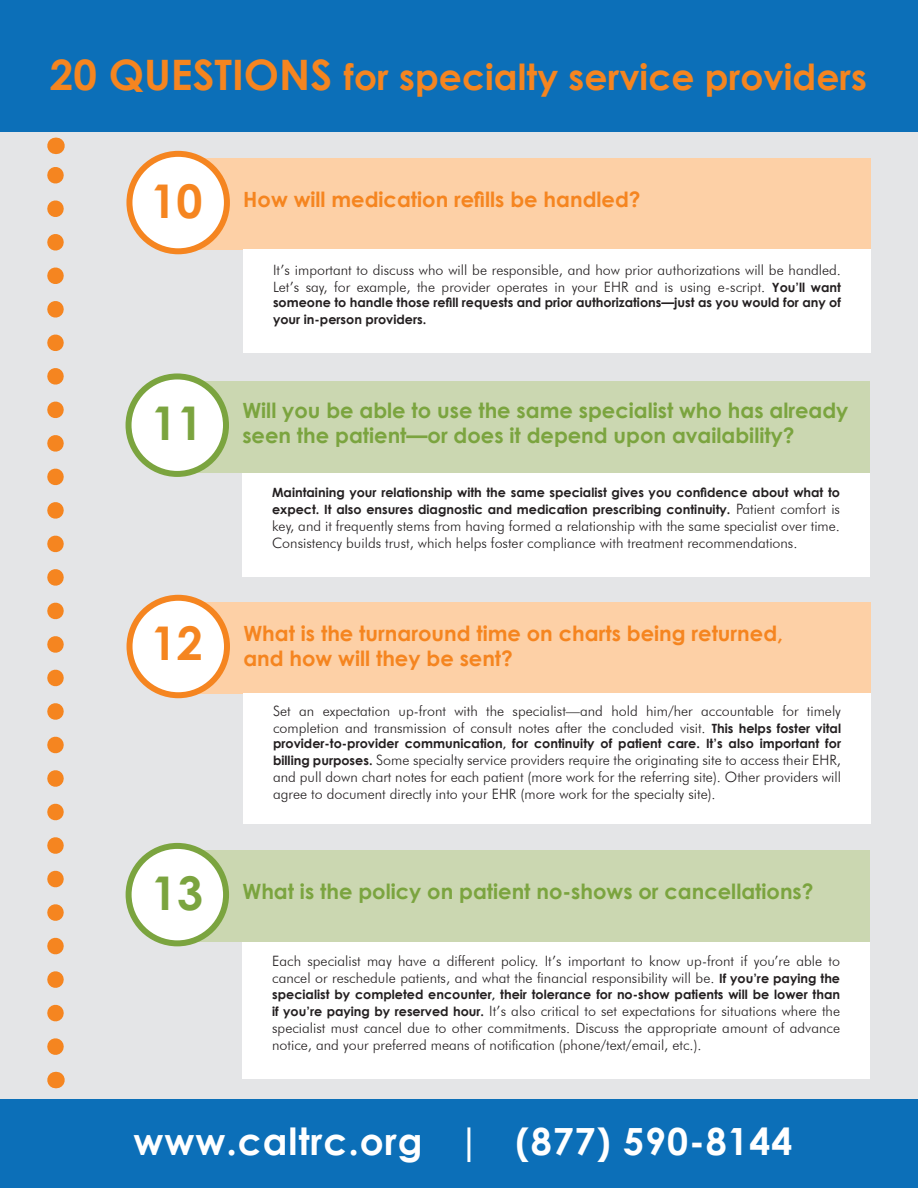
<style>
.page{position:relative;width:918px;height:1188px;background:#fff}
.page>*{position:absolute;margin:0;border:0;box-sizing:border-box;transform-origin:0 0}
.IntroHeader_CentGoth{font:700 46.5px "Century Gothic";color:#f58520}
.IntroHeader_CentGoth-2{font:700 46.5px "Century Gothic";color:#7ba43f}
.t1{font:700 37.5px "Century Gothic";letter-spacing:.025em;color:#fff}
.t2{font:700 36px "Century Gothic";letter-spacing:.005em;color:#f58520}
.Colored_Stages_Heade{font:700 21px/25.2px "Century Gothic";color:#7ba43f}
.Colored_Stages_Heade-2{font:700 21px "Century Gothic";color:#f58520}
.WhiteSegment_CopySma{font:300 14.25px/17.1px "Futura BT";color:#231f20}
.WhiteSegment_CopySma-2{font:700 12.75px/17.1px "Century Gothic";color:#231f20}
.s1{font-size:42px}
.s2{font-family:"Century Gothic";font-weight:700;font-size:12.75px}
.s3{font-family:"Futura BT";font-weight:300;font-size:14.25px}
</style>
<div class="page">
<div style="left:1px;top:1px;width:917px;height:1186px;background:#e4e5e7"></div>
<div style="left:0;top:1100px;width:918px;height:88px;background:#0c6fb8"></div>
<div style="left:0;top:0;width:918px;height:132px;background:#0c6fb8"></div>
<div style="left:194px;top:158px;width:676px;height:92px;background:#fdd0a6"></div>
<div style="left:129px;top:154px;width:98px;height:97px;background:#fff;border-radius:50%"></div>
<div style="left:126px;top:151px;width:104px;height:103px;border:6px solid #f58520;border-radius:50%"></div>
<div style="left:243px;top:250px;width:628px;height:103px;background:#fff"></div>
<div style="left:193px;top:381px;width:676px;height:91px;background:#cbd7b1"></div>
<div style="left:129px;top:376px;width:97px;height:98px;background:#fff;border-radius:50%"></div>
<div style="left:126px;top:373px;width:103px;height:104px;border:6px solid #7ba43f;border-radius:50%"></div>
<div style="left:242px;top:473px;width:628px;height:104px;background:#fff"></div>
<div style="left:194px;top:602px;width:676px;height:92px;background:#fdd0a6"></div>
<div style="left:130px;top:598px;width:97px;height:97px;background:#fff;border-radius:50%"></div>
<div style="left:127px;top:595px;width:103px;height:103px;border:6px solid #f58520;border-radius:50%"></div>
<div style="left:243px;top:694px;width:628px;height:130px;background:#fff"></div>
<div style="left:193px;top:850px;width:676px;height:92px;background:#cbd7b1"></div>
<div style="left:129px;top:846px;width:97px;height:97px;background:#fff;border-radius:50%"></div>
<div style="left:126px;top:843px;width:103px;height:103px;border:6px solid #7ba43f;border-radius:50%"></div>
<div style="left:242px;top:943px;width:628px;height:136px;background:#fff"></div>
<svg style="left:47px;top:167px;width:17px;height:880px"></svg>
<svg style="left:56px;top:1072px;width:1px;height:16px"></svg>
<svg style="left:56px;top:138px;width:1px;height:16px"></svg>
<p class="t2" style="left:50px;top:49px;width:819px"><span class="s1">20 QUESTIONS</span> for specialty service providers</p>
<p class="IntroHeader_CentGoth" style="left:151px;top:165px;width:54px">10</p>
<p class="Colored_Stages_Heade-2" style="left:243px;top:183px;width:399px">How will medication refills be handled?</p>
<p class="WhiteSegment_CopySma" style="left:273px;top:261px;width:570px">It’s important to discuss who will be responsible, and how prior authorizations will be handled.<br>Let’s say, for example, the provider operates in your EHR and is using e-script. <span class="s2">You’ll want</span></p>
<p class="WhiteSegment_CopySma-2" style="left:273px;top:294px;width:569px">someone to handle those refill requests and prior authorizations—just as you would for any of your in-person providers.</p>
<p class="IntroHeader_CentGoth-2" style="left:151px;top:388px;width:54px">11</p>
<p class="Colored_Stages_Heade" style="left:242px;top:397px;width:608px">Will you be able to use the same specialist who has already seen the patient—or does it depend upon availability?</p>
<p class="WhiteSegment_CopySma-2" style="left:272px;top:483px;width:569px">Maintaining your relationship with the same specialist gives you confidence about what to expect. It also ensures diagnostic and medication prescribing continuity. <span class="s3">Patient comfort is</span></p>
<p class="WhiteSegment_CopySma" style="left:272px;top:518px;width:569px">key, and it frequently stems from having formed a relationship with the same specialist over time.<br>Consistency builds trust, which helps foster compliance with treatment recommendations.</p>
<p class="IntroHeader_CentGoth" style="left:151px;top:608px;width:54px">12</p>
<p class="Colored_Stages_Heade-2" style="left:243px;top:617px;width:541px">What is the turnaround time on charts being returned,</p>
<p class="Colored_Stages_Heade-2" style="left:243px;top:642px;width:271px">and how will they be sent?</p>
<p class="WhiteSegment_CopySma" style="left:273px;top:702px;width:569px">Set an expectation up-front with the specialist—and hold him/her accountable for timely completion and transmission of consult notes after the concluded visit. <span class="s2">This helps foster vital</span></p>
<p class="WhiteSegment_CopySma-2" style="left:273px;top:734px;width:569px">provider-to-provider communication, for continuity of patient care. It’s also important for</p>
<p class="WhiteSegment_CopySma" style="left:273px;top:752px;width:569px;text-align:justify"><span class="s2">billing purposes.</span> Some specialty service providers require the originating site to access their EHR, and pull down chart notes for each patient (more work for the referring site). Other providers will agree to document directly into your EHR (more work for the specialty site).</p>
<p class="IntroHeader_CentGoth-2" style="left:151px;top:858px;width:54px">13</p>
<p class="Colored_Stages_Heade" style="left:242px;top:878px;width:573px">What is the policy on patient no-shows or cancellations?</p>
<p class="WhiteSegment_CopySma" style="left:272px;top:953px;width:569px">Each specialist may have a different policy. It’s important to know up-front if you’re able to cancel or reschedule patients, and what the financial responsibility will be. <span class="s2">If you’re paying the</span></p>
<p class="WhiteSegment_CopySma-2" style="left:272px;top:985px;width:569px">specialist by completed encounter, their tolerance for no-show patients will be lower than</p>
<p class="WhiteSegment_CopySma" style="left:272px;top:1002px;width:569px;text-align:justify"><span class="s2">if you’re paying by reserved hour.</span> It’s also critical to set expectations for situations where the specialist must cancel due to other commitments. Discuss the appropriate amount of advance notice, and your preferred means of notification (phone/text/email, etc.).</p>
<p class="t1" style="left:134px;top:1112px;width:660px">www.caltrc.org | (877) 590-8144</p>
</div>
